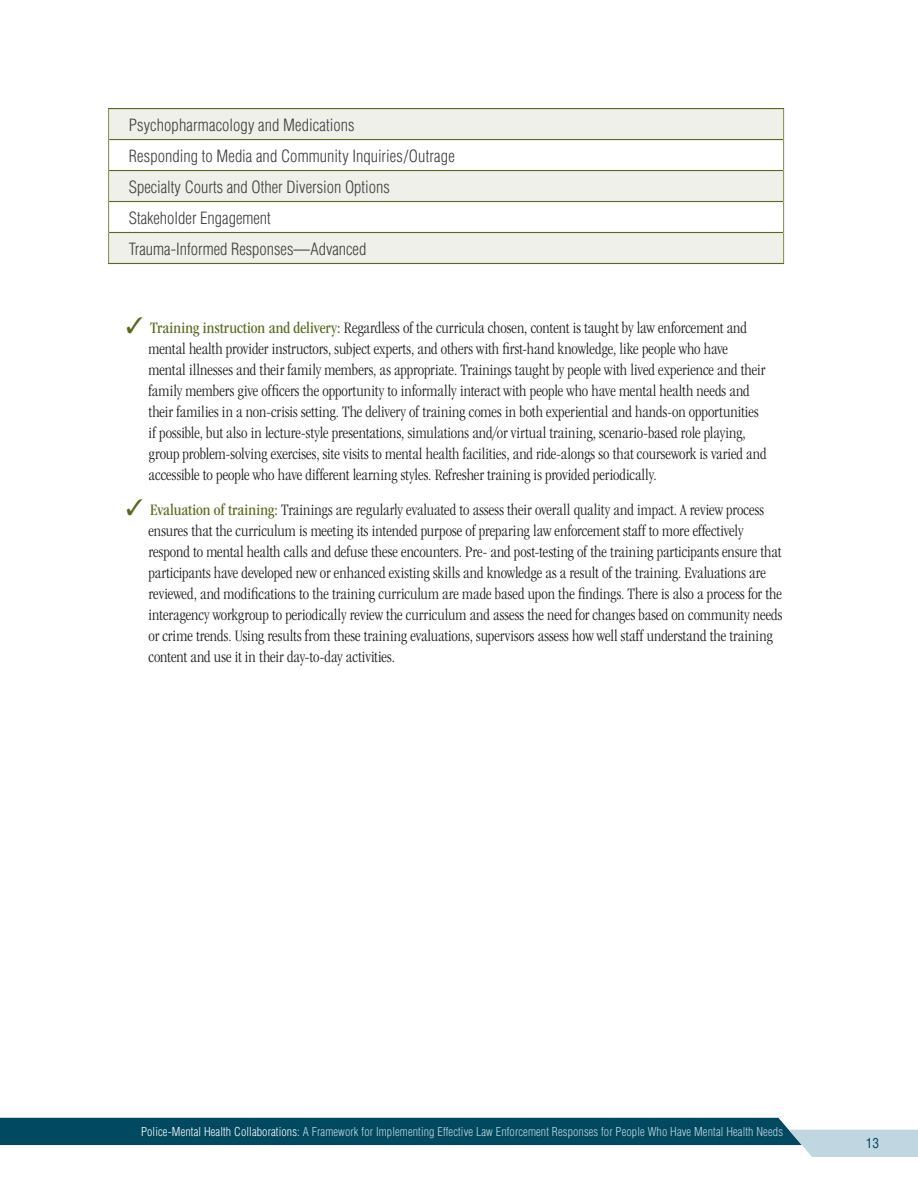
<style>
.page{position:relative;width:918px;height:1188px;background:#fff}
.page>*{position:absolute;margin:0;border:0;box-sizing:border-box;transform-origin:0 0}
.t1{font:300 condensed 16.5px/21px "ITC Garamond Std";color:#231f20}
.t2{font:300 condensed 16.5px "Helvetica";color:#3e3e3f}
.t3{font:condensed 13.5px "Helvetica";color:#004960}
.t4{font:300 condensed 12px "Helvetica";letter-spacing:.01em;color:#c0d7e1}
.s1{color:#231f20}
.s2{color:#596a1e}
.s3{font-weight:400;color:#596a1e}
.s4{color:#fff}
</style>
<div class="page">
<div style="left:109px;top:109px;width:675px;height:31px;background:#eef0e9"></div>
<div style="left:109px;top:171px;width:675px;height:31px;background:#eef0e9"></div>
<div style="left:109px;top:233px;width:675px;height:30px;background:#eef0e9"></div>
<hr style="left:108px;top:202px;width:1px;height:31px;background:#8b9761">
<hr style="left:783px;top:202px;width:1px;height:31px;background:#8b9761">
<hr style="left:108px;top:233px;width:1px;height:30px;background:#8b9761">
<hr style="left:783px;top:233px;width:1px;height:30px;background:#8b9761">
<hr style="left:108px;top:171px;width:1px;height:31px;background:#8b9761">
<hr style="left:783px;top:171px;width:1px;height:31px;background:#8b9761">
<hr style="left:109px;top:201px;width:674px;height:1px;background:#596a1e">
<hr style="left:108px;top:108px;width:676px;height:1px;background:#596a1e">
<hr style="left:108px;top:109px;width:1px;height:31px;background:#8b9761">
<hr style="left:783px;top:109px;width:1px;height:31px;background:#8b9761">
<hr style="left:109px;top:139px;width:674px;height:1px;background:#596a1e">
<hr style="left:108px;top:140px;width:1px;height:31px;background:#8b9761">
<hr style="left:783px;top:140px;width:1px;height:31px;background:#8b9761">
<hr style="left:109px;top:170px;width:674px;height:1px;background:#596a1e">
<hr style="left:109px;top:232px;width:674px;height:1px;background:#596a1e">
<hr style="left:108px;top:263px;width:676px;height:1px;background:#596a1e">
<svg style="left:0;top:1118px;width:918px;height:39px"></svg>
<p class="t2" style="left:129px;top:114px;width:227px">Psychopharmacology and Medications</p>
<p class="t2" style="left:129px;top:145px;width:327px">Responding to Media and Community Inquiries/Outrage</p>
<p class="t2" style="left:129px;top:176px;width:263px">Specialty Courts and Other Diversion Options</p>
<p class="t2" style="left:129px;top:207px;width:144px">Stakeholder Engagement</p>
<p class="t2" style="left:129px;top:238px;width:239px">Trauma-Informed Responses<span class="s1">—</span>Advanced</p>
<p class="t1" style="left:148px;top:318px;width:619px;text-indent:-22px"><span class="s2">✓</span> <span class="s3">Training instruction and delivery:</span> Regardless of the curricula chosen, content is taught by law enforcement and mental health provider instructors, subject experts, and others with frst-hand knowledge, like people who have mental illnesses and their family members, as appropriate. Trainings taught by people with lived experience and their family members give offcers the opportunity to informally interact with people who have mental health needs and their families in a non-crisis setting. The delivery of training comes in both experiential and hands-on opportunities if possible, but also in lecture-style presentations, simulations and/or virtual training, scenario-based role playing, group problem-solving exercises, site visits to mental health facilities, and ride-alongs so that coursework is varied and accessible to people who have different learning styles. Refresher training is provided periodically.</p>
<p class="t1" style="left:148px;top:499px;width:635px;text-indent:-22px"><span class="s2">✓</span> <span class="s3">Evaluation of training:</span> Trainings are regularly evaluated to assess their overall quality and impact. A review process ensures that the curriculum is meeting its intended purpose of preparing law enforcement staff to more effectively respond to mental health calls and defuse these encounters. Pre- and post-testing of the training participants ensure that participants have developed new or enhanced existing skills and knowledge as a result of the training. Evaluations are reviewed, and modifcations to the training curriculum are made based upon the fndings. There is also a process for the interagency workgroup to periodically review the curriculum and assess the need for changes based on community needs or crime trends. Using results from these training evaluations, supervisors assess how well staff understand the training content and use it in their day-to-day activities.</p>
<p class="t4" style="left:141px;top:1125px;width:643px"><span class="s4">Police-Mental Health Collaborations:</span> A Framework for Implementing Effective Law Enforcement Responses for People Who Have Mental Health Needs</p>
<p class="t3" style="left:866px;top:1135px;width:15px">13</p>
</div>
